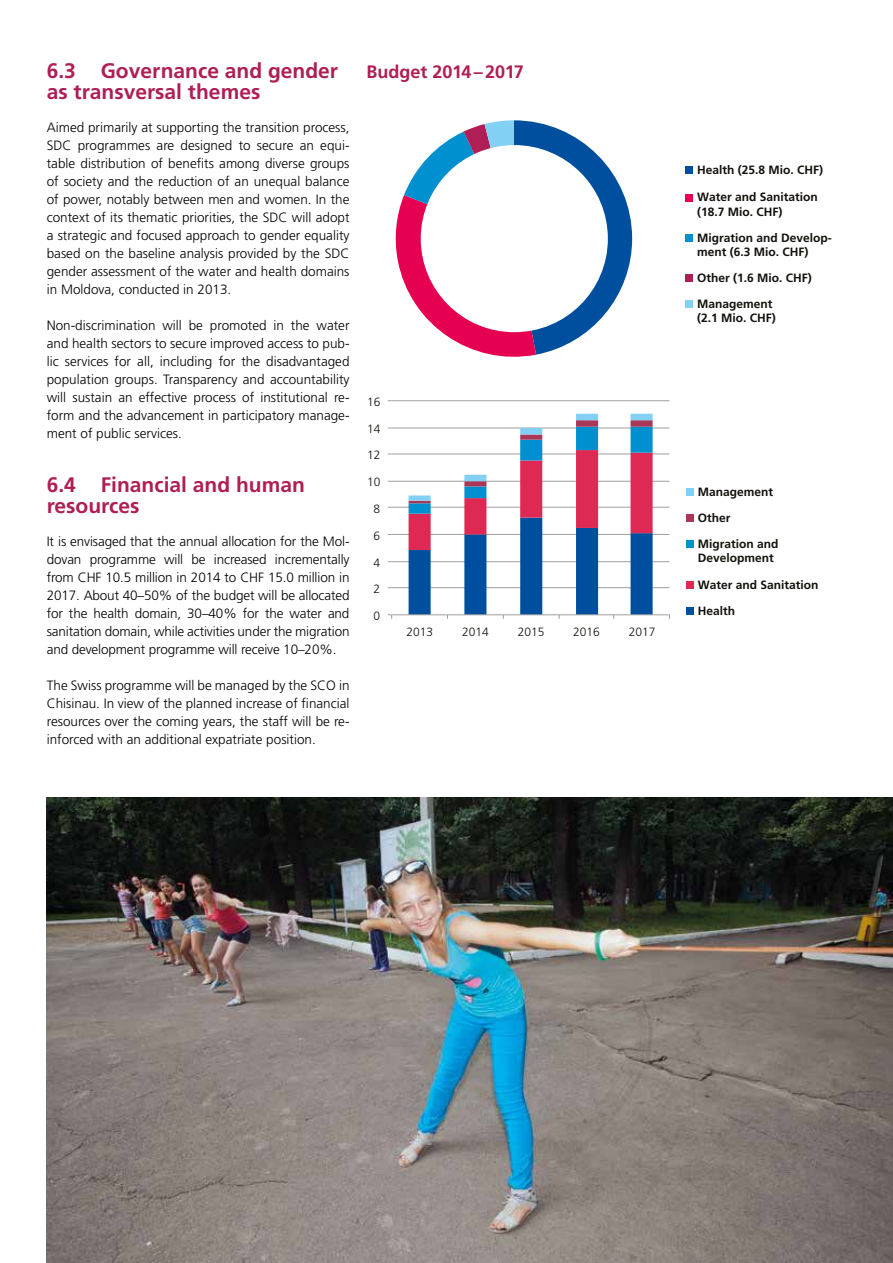
<style>
.page{position:relative;width:893px;height:1263px;background:#fff}
.page>*{position:absolute;margin:0;border:0;box-sizing:border-box;transform-origin:0 0}
.t1{font:700 21px/21px "Frutiger LT Pro";color:#af1e54}
.t2{font:700 18px "Frutiger LT Pro";color:#af1e54}
.t3{font:300 13.5px/18px "Frutiger LT Pro";color:#000;text-align:justify}
.t4{font:700 12px/26.1px "Frutiger LT Pro";color:#13110c}
.t5{font:300 12px "Frutiger LT Pro";color:#13110c}
</style>
<div class="page">
<img style="left:47px;top:798px;width:846px;height:465px">
<hr style="left:392px;top:587px;width:277px;height:1px;background:#a19e9d">
<hr style="left:392px;top:561px;width:277px;height:1px;background:#a19e9d">
<hr style="left:392px;top:534px;width:277px;height:1px;background:#a19e9d">
<hr style="left:392px;top:507px;width:277px;height:1px;background:#a19e9d">
<hr style="left:392px;top:481px;width:277px;height:1px;background:#a19e9d">
<hr style="left:392px;top:454px;width:277px;height:1px;background:#a19e9d">
<hr style="left:392px;top:428px;width:277px;height:1px;background:#a19e9d">
<hr style="left:392px;top:400px;width:277px;height:1px;background:#a19e9d">
<hr style="left:392px;top:614px;width:278px;height:1px;background:#a19e9d">
<svg style="left:409px;top:414px;width:244px;height:205px"></svg>
<div style="left:686px;top:488px;width:7px;height:7px;background:#83d0f5"></div>
<div style="left:686px;top:514px;width:7px;height:8px;background:#a93858"></div>
<div style="left:686px;top:540px;width:7px;height:8px;background:#008fcf"></div>
<div style="left:686px;top:582px;width:7px;height:7px;background:#de2954"></div>
<div style="left:686px;top:608px;width:7px;height:7px;background:#004f9f"></div>
<svg style="left:395px;top:120px;width:237px;height:237px"></svg>
<div style="left:421px;top:145px;width:187px;height:187px;background:#fff;border-radius:50%"></div>
<div style="left:686px;top:301px;width:7px;height:7px;background:#83d0f5"></div>
<div style="left:686px;top:275px;width:7px;height:7px;background:#af1e54"></div>
<div style="left:686px;top:234px;width:7px;height:8px;background:#008fcf"></div>
<div style="left:686px;top:194px;width:7px;height:7px;background:#e50051"></div>
<div style="left:686px;top:166px;width:7px;height:7px;background:#004f9f"></div>
<h1 class="t1" style="left:47px;top:60px;width:293px">6.3 Governance and gender as transversal themes</h1>
<p class="t3" style="left:47px;top:118px;width:304px">Aimed primarily at supporting the transition process, SDC programmes are designed to secure an equi&shy;table distribution of benefits among diverse groups of society and the reduction of an unequal balance of power, notably between men and women. In the context of its thematic priorities, the SDC will adopt a strategic and focused approach to gender equality based on the baseline analysis provided by the SDC gender assessment of the water and health domains in Moldova, conducted in 2013.</p>
<p class="t3" style="left:47px;top:316px;width:304px">Non-discrimination will be promoted in the water and health sectors to secure improved access to pub&shy;lic services for all, including for the disadvantaged population groups. Transparency and accountability will sustain an effective process of institutional re&shy;form and the advancement in participatory manage&shy;ment of public services.</p>
<h1 class="t1" style="left:47px;top:474px;width:260px">6.4 Financial and human resources</h1>
<p class="t3" style="left:47px;top:532px;width:304px">It is envisaged that the annual allocation for the Mol&shy;dovan programme will be increased incrementally from CHF 10.5 million in 2014 to CHF 15.0 million in 2017. About 40–50% of the budget will be allocated for the health domain, 30–40% for the water and sanitation domain, while activities under the migration and development programme will receive 10–20%.</p>
<p class="t3" style="left:47px;top:676px;width:304px">The Swiss programme will be managed by the SCO in Chisinau. In view of the planned increase of financial resources over the coming years, the staff will be re&shy;inforced with an additional expatriate position.</p>
<h2 class="t2" style="left:367px;top:61px;width:159px">Budget 2014–2017</h2>
<p class="t5" style="left:367px;top:395px;width:15px">16</p>
<p class="t5" style="left:367px;top:422px;width:15px">14</p>
<p class="t5" style="left:367px;top:448px;width:15px">12</p>
<p class="t5" style="left:367px;top:475px;width:15px">10</p>
<p class="t5" style="left:374px;top:502px;width:8px">8</p>
<p class="t5" style="left:374px;top:529px;width:8px">6</p>
<p class="t5" style="left:374px;top:555px;width:8px">4</p>
<p class="t5" style="left:374px;top:582px;width:8px">2</p>
<p class="t5" style="left:374px;top:609px;width:8px">0</p>
<p class="t5" style="left:406px;top:625px;width:28px">2013</p>
<p class="t5" style="left:462px;top:625px;width:28px">2014</p>
<p class="t5" style="left:518px;top:625px;width:28px">2015</p>
<p class="t5" style="left:573px;top:625px;width:28px">2016</p>
<p class="t5" style="left:629px;top:625px;width:28px">2017</p>
<p class="t4" style="left:697px;top:156px;width:128px">Health (25.8 Mio. CHF)</p>
<p class="t4" style="left:697px;top:190px;width:122px;line-height:14.4px">Water and Sanitation (18.7 Mio. CHF)</p>
<p class="t4" style="left:697px;top:230px;width:136px;line-height:14.4px">Migration and Develop&shy;ment (6.3 Mio. CHF)</p>
<p class="t4" style="left:697px;top:265px;width:116px">Other (1.6 Mio. CHF)</p>
<p class="t4" style="left:697px;top:297px;width:80px;line-height:14.4px">Management (2.1 Mio. CHF)</p>
<p class="t4" style="left:698px;top:478px;width:82px">Management<br>Other<br>Migration and</p>
<p class="t4" style="left:698px;top:545px;width:78px">Development</p>
<p class="t4" style="left:698px;top:572px;width:122px">Water and Sanitation<br>Health</p>
</div>
